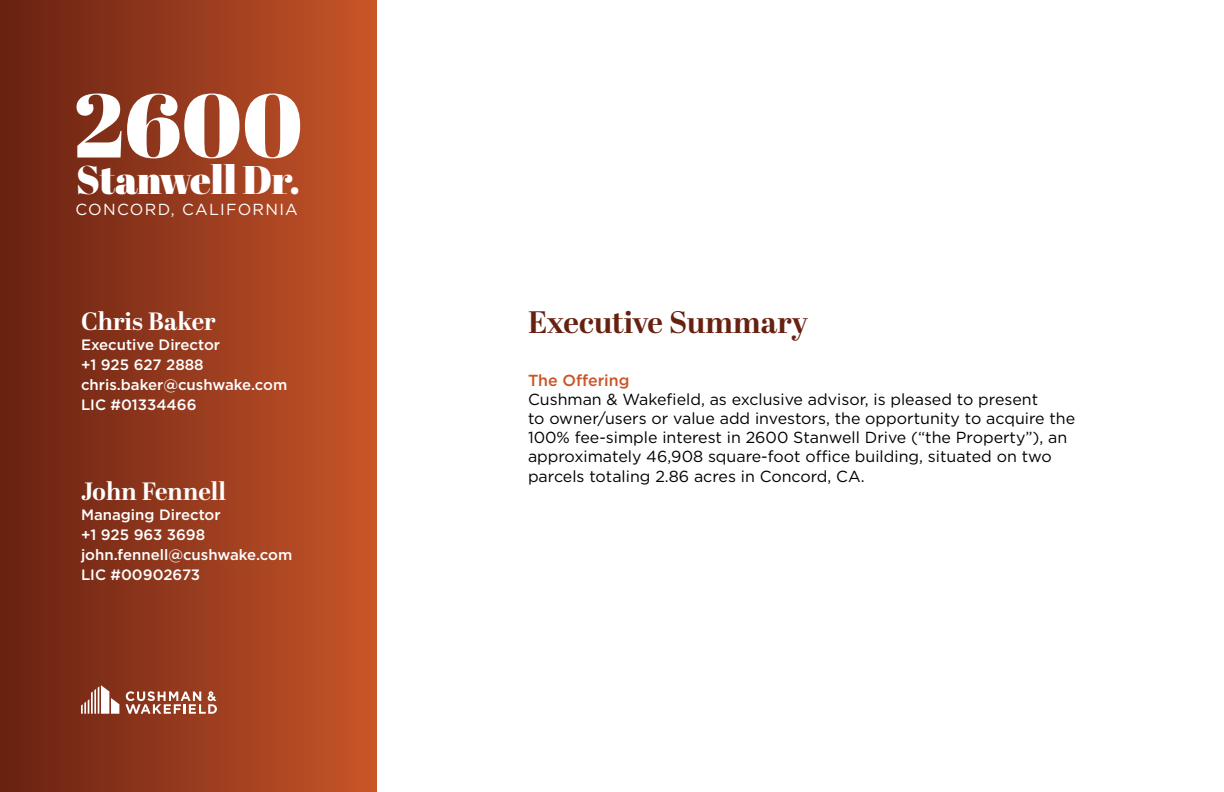
<style>
.page{position:relative;width:1224px;height:792px;background:#fff}
.page>*{position:absolute;margin:0;border:0;box-sizing:border-box;transform-origin:0 0}
.t1{font:900 90px "Abril Display";color:#fff}
.t2{font:900 40px "Abril Display";color:#fff}
.t3{font:700 31px "Abril Display";letter-spacing:-.005em;color:#682110}
.t4{font:700 25px "Abril Display";color:#fff}
.t5{font:16px/19.2px "Gotham";color:#000}
.t6{font:16px "Gotham";letter-spacing:.08em;color:#fff}
.t7{font:500 16px "Gotham";color:#c95527}
.t8{font:500 15px/20px "Gotham";color:#fff}
</style>
<div class="page">
<div style="left:0;top:0;width:376px;height:792px;background:linear-gradient(to right,#662112,#c75529)"></div>
<svg style="left:81px;top:685px;width:38px;height:29px"></svg>
<svg style="left:125px;top:691px;width:92px;height:23px"></svg>
<h1 class="t1" style="left:74px;top:62px;width:231px">2600</h1>
<h2 class="t2" style="left:76px;top:151px;width:225px">Stanwell Dr.</h2>
<p class="t6" style="left:75px;top:199px;width:224px">CONCORD, CALIFORNIA</p>
<h3 class="t4" style="left:81px;top:304px;width:136px">Chris Baker</h3>
<p class="t8" style="left:81px;top:335px;width:208px">Executive Director<br>+1 925 627 2888 chris.baker@cushwake.com<br>LIC #01334466</p>
<h3 class="t4" style="left:81px;top:474px;width:147px">John Fennell</h3>
<p class="t8" style="left:81px;top:504px;width:213px">Managing Director<br>+1 925 963 3698 john.fennell@cushwake.com<br>LIC #00902673</p>
<h3 class="t3" style="left:528px;top:301px;width:281px">Executive Summary</h3>
<p class="t7" style="left:528px;top:370px;width:103px">The Offering</p>
<p class="t5" style="left:528px;top:389px;width:549px">Cushman &amp; Wakefield, as exclusive advisor, is pleased to present<br>to owner/users or value add investors, the opportunity to acquire the 100% fee-simple interest in 2600 Stanwell Drive (“the Property”), an approximately 46,908 square-foot office building, situated on two parcels totaling 2.86 acres in Concord, CA.</p>
</div>
